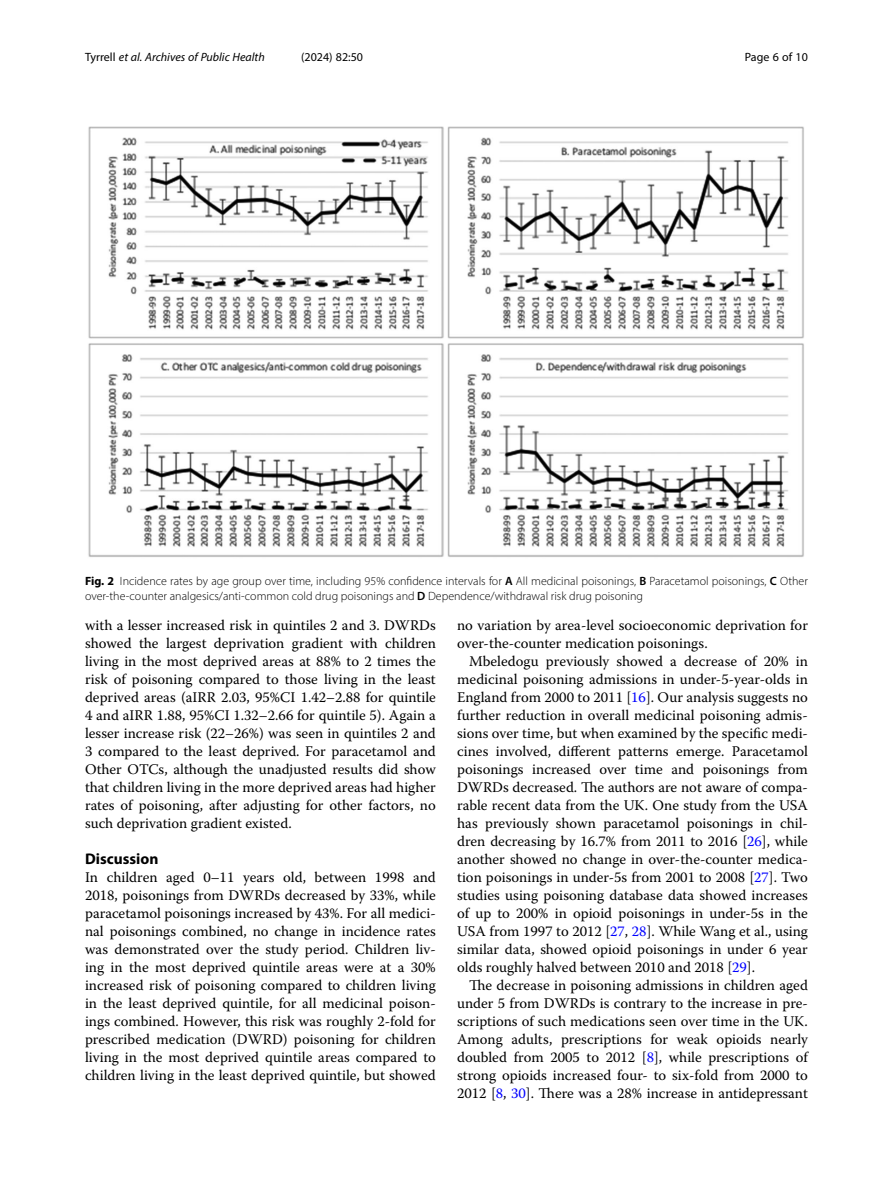
<style>
.page{position:relative;width:893px;height:1191px;background:#fff}
.page>*{position:absolute;margin:0;border:0;box-sizing:border-box;transform-origin:0 0}
.Head_1{font:700 15.45px "Myriad Pro";color:#000}
.Body_Text{font:14.7px/18px "Warnock Pro";color:#000;text-align:justify}
.Body_Text_Indent{font:14.7px/18px "Warnock Pro";color:#000;text-align:justify}
.Figure_Caption{font:300 12px/15px "Myriad Pro";color:#000}
.t1{font:italic 12px "Myriad Pro";color:#000}
.t2{font:12px "Myriad Pro";color:#000}
.s1{font-style:normal}
.s2{font-weight:700}
.s3{font-weight:600}
.s4{color:#00f}
</style>
<div class="page">
<img style="left:88px;top:126px;width:716px;height:431px">
<p class="t1" style="left:85px;top:50px;width:181px"><span class="s1">Tyrrell</span> et al. Archives of Public Health</p>
<p class="t2" style="left:301px;top:50px;width:63px">(2024) 82:50</p>
<p class="t2" style="left:745px;top:50px;width:65px">Page 6 of 10</p>
<p class="Figure_Caption" style="left:85px;top:573px;width:724px"><span class="s2">Fig. 2</span> Incidence rates by age group over time, including 95% confidence intervals for <span class="s3">A</span> All medicinal poisonings, <span class="s3">B</span> Paracetamol poisonings, <span class="s3">C</span> Other over-the-counter analgesics/anti-common cold drug poisonings and <span class="s3">D</span> Dependence/withdrawal risk drug poisoning</p>
<p class="Body_Text" style="left:85px;top:616px;width:352px">with a lesser increased risk in quintiles 2 and 3. DWRDs showed the largest deprivation gradient with children living in the most deprived areas at 88% to 2 times the risk of poisoning compared to those living in the least deprived areas (aIRR 2.03, 95%CI 1.42–2.88 for quintile 4 and aIRR 1.88, 95%CI 1.32–2.66 for quintile 5). Again a lesser increase risk (22–26%) was seen in quintiles 2 and 3 compared to the least deprived. For paracetamol and Other OTCs, although the unadjusted results did show that children living in the more deprived areas had higher rates of poisoning, after adjusting for other factors, no such deprivation gradient existed.</p>
<p class="Head_1" style="left:85px;top:849px;width:75px">Discussion</p>
<p class="Body_Text" style="left:85px;top:868px;width:352px">In children aged 0–11 years old, between 1998 and 2018, poisonings from DWRDs decreased by 33%, while paracetamol poisonings increased by 43%. For all medici&shy;nal poisonings combined, no change in incidence rates was demonstrated over the study period. Children liv&shy;ing in the most deprived quintile areas were at a 30% increased risk of poisoning compared to children living in the least deprived quintile, for all medicinal poison&shy;ings combined. However, this risk was roughly 2-fold for prescribed medication (DWRD) poisoning for children living in the most deprived quintile areas compared to children living in the least deprived quintile, but showed</p>
<p class="Body_Text" style="left:457px;top:616px;width:352px">no variation by area-level socioeconomic deprivation for over-the-counter medication poisonings.</p>
<p class="Body_Text_Indent" style="left:457px;top:652px;width:352px;text-indent:12px">Mbeledogu previously showed a decrease of 20% in medicinal poisoning admissions in under-5-year-olds in England from 2000 to 2011 [<span class="s4">16</span>]. Our analysis suggests no further reduction in overall medicinal poisoning admis&shy;sions over time, but when examined by the specific medi&shy;cines involved, different patterns emerge. Paracetamol poisonings increased over time and poisonings from DWRDs decreased. The authors are not aware of compa&shy;rable recent data from the UK. One study from the USA has previously shown paracetamol poisonings in chil&shy;dren decreasing by 16.7% from 2011 to 2016 [<span class="s4">26</span>], while another showed no change in over-the-counter medica&shy;tion poisonings in under-5s from 2001 to 2008 [<span class="s4">27</span>]. Two studies using poisoning database data showed increases of up to 200% in opioid poisonings in under-5s in the USA from 1997 to 2012 [<span class="s4">27</span>, <span class="s4">28</span>]. While Wang et al., using similar data, showed opioid poisonings in under 6 year olds roughly halved between 2010 and 2018 [<span class="s4">29</span>].</p>
<p class="Body_Text_Indent" style="left:457px;top:976px;width:352px;text-indent:12px">The decrease in poisoning admissions in children aged under 5 from DWRDs is contrary to the increase in pre&shy;scriptions of such medications seen over time in the UK.<br>Among adults, prescriptions for weak opioids nearly doubled from 2005 to 2012 [<span class="s4">8</span>], while prescriptions of strong opioids increased four- to six-fold from 2000 to 2012 [<span class="s4">8</span>, <span class="s4">30</span>]. There was a 28% increase in antidepressant</p>
</div>
